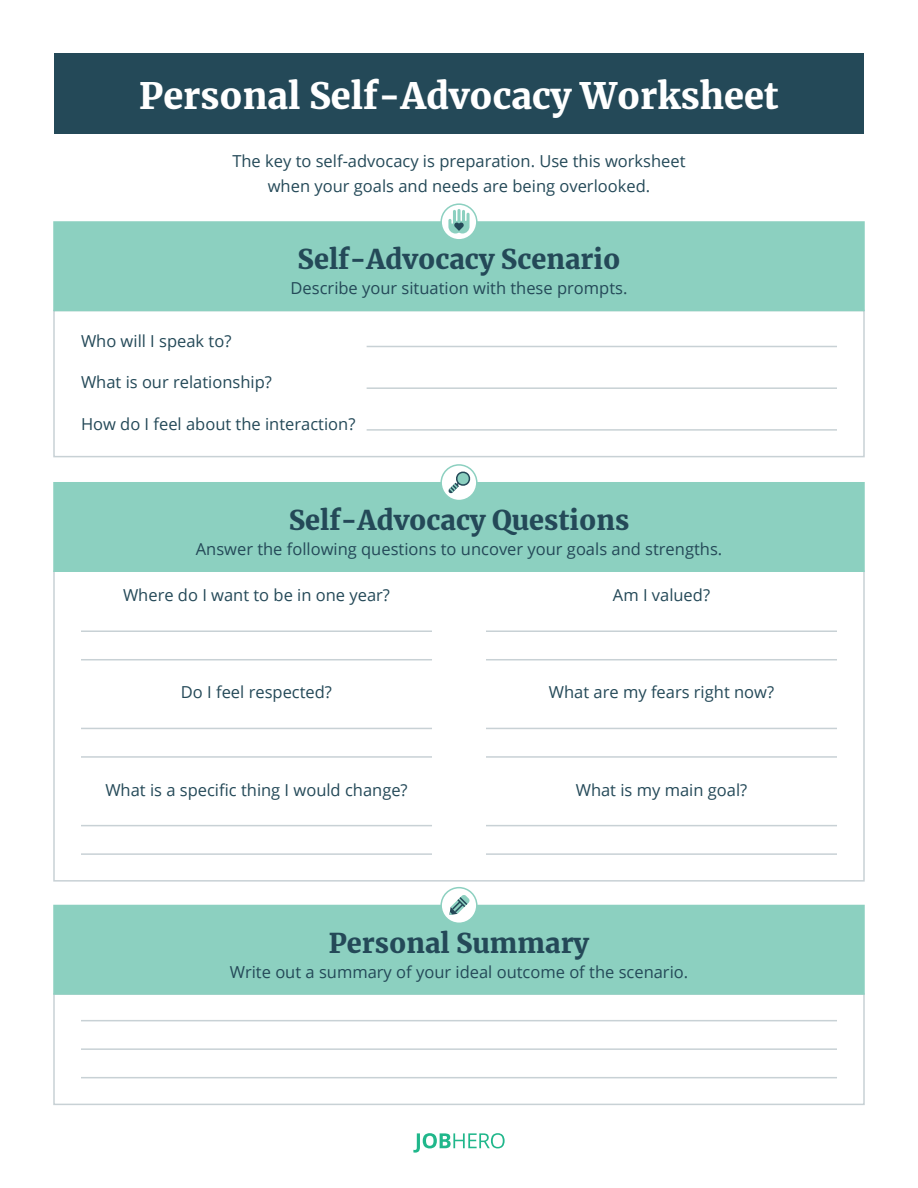
<style>
.page{position:relative;width:918px;height:1188px;background:#fff}
.page>*{position:absolute;margin:0;border:0;box-sizing:border-box;transform-origin:0 0}
.t1{font:900 36px "Merriweather";color:#fff}
.t2{font:900 27px "Merriweather";color:#244958}
.t3{font:16.5px/25.2px "Open Sans";color:#244958;text-align:center}
</style>
<div class="page">
<div style="left:53px;top:570px;width:812px;height:312px;border:2px solid #c8d1d5"></div>
<div style="left:54px;top:53px;width:810px;height:81px;background:#244958"></div>
<hr style="left:367px;top:346px;width:470px;height:1px;background:#c8d1d5">
<hr style="left:367px;top:387px;width:470px;height:2px;background:#c8d1d5">
<div style="left:53px;top:310px;width:812px;height:147px;border:2px solid #c8d1d5"></div>
<hr style="left:367px;top:429px;width:470px;height:2px;background:#c8d1d5">
<div style="left:53px;top:221px;width:812px;height:90px;background:#8cd0c0;border:2px solid #8cd0c0"></div>
<svg style="left:413px;top:1133px;width:92px;height:20px"></svg>
<div style="left:53px;top:993px;width:812px;height:112px;border:2px solid #c8d1d5"></div>
<hr style="left:81px;top:659px;width:351px;height:1px;background:#c8d1d5">
<hr style="left:81px;top:630px;width:351px;height:2px;background:#c8d1d5">
<hr style="left:486px;top:659px;width:351px;height:1px;background:#c8d1d5">
<hr style="left:486px;top:630px;width:351px;height:2px;background:#c8d1d5">
<hr style="left:81px;top:756px;width:351px;height:2px;background:#c8d1d5">
<hr style="left:81px;top:728px;width:351px;height:1px;background:#c8d1d5">
<hr style="left:486px;top:756px;width:351px;height:2px;background:#c8d1d5">
<hr style="left:486px;top:728px;width:351px;height:1px;background:#c8d1d5">
<hr style="left:81px;top:853px;width:351px;height:2px;background:#c8d1d5">
<hr style="left:81px;top:825px;width:351px;height:1px;background:#c8d1d5">
<hr style="left:81px;top:1048px;width:756px;height:2px;background:#c8d1d5">
<hr style="left:81px;top:1020px;width:756px;height:1px;background:#c8d1d5">
<hr style="left:81px;top:1077px;width:756px;height:1px;background:#c8d1d5">
<hr style="left:486px;top:853px;width:351px;height:2px;background:#c8d1d5">
<hr style="left:486px;top:825px;width:351px;height:1px;background:#c8d1d5">
<div style="left:53px;top:482px;width:812px;height:90px;background:#8cd0c0"></div>
<div style="left:53px;top:905px;width:812px;height:90px;background:#8cd0c0;border:2px solid #8cd0c0"></div>
<div style="left:441px;top:888px;width:36px;height:35px;background:#fff;border-radius:50%"></div>
<div style="left:440px;top:887px;width:38px;height:37px;border:2px solid #8cd0c0;border-radius:50%"></div>
<svg style="left:449px;top:895px;width:21px;height:20px"></svg>
<svg style="left:441px;top:204px;width:36px;height:36px"></svg>
<div style="left:440px;top:203px;width:38px;height:38px;border:2px solid #8cd0c0;border-radius:50%"></div>
<svg style="left:448px;top:209px;width:22px;height:25px"></svg>
<svg style="left:441px;top:465px;width:36px;height:36px"></svg>
<div style="left:440px;top:464px;width:38px;height:37px;border:2px solid #8cd0c0;border-radius:50%"></div>
<svg style="left:448px;top:470px;width:24px;height:24px"></svg>
<h1 class="t1" style="left:139px;top:70px;width:641px">Personal Self-Advocacy Worksheet</h1>
<p class="t3" style="left:232px;top:148px;width:455px">The key to self-advocacy is preparation. Use this worksheet when your goals and needs are being overlooked.</p>
<h2 class="t2" style="left:298px;top:241px;width:324px">Self-Advocacy Scenario</h2>
<p class="t3" style="left:291px;top:275px;width:338px">Describe your situation with these prompts.</p>
<p class="t3" style="left:81px;top:327px;width:152px">Who will I speak to?</p>
<p class="t3" style="left:81px;top:369px;width:192px">What is our relationship?</p>
<p class="t3" style="left:81px;top:411px;width:276px">How do I feel about the interaction?</p>
<h2 class="t2" style="left:289px;top:501px;width:342px">Self-Advocacy Questions</h2>
<p class="t3" style="left:196px;top:536px;width:528px">Answer the following questions to uncover your goals and strengths.</p>
<p class="t3" style="left:123px;top:582px;width:269px">Where do I want to be in one year?</p>
<p class="t3" style="left:613px;top:582px;width:99px">Am I valued?</p>
<p class="t3" style="left:181px;top:679px;width:153px">Do I feel respected?</p>
<p class="t3" style="left:549px;top:679px;width:227px">What are my fears right now?</p>
<p class="t3" style="left:105px;top:777px;width:304px">What is a specific thing I would change?</p>
<p class="t3" style="left:576px;top:777px;width:173px">What is my main goal?</p>
<h2 class="t2" style="left:329px;top:924px;width:262px">Personal Summary</h2>
<p class="t3" style="left:230px;top:959px;width:460px">Write out a summary of your ideal outcome of the scenario.</p>
</div>
